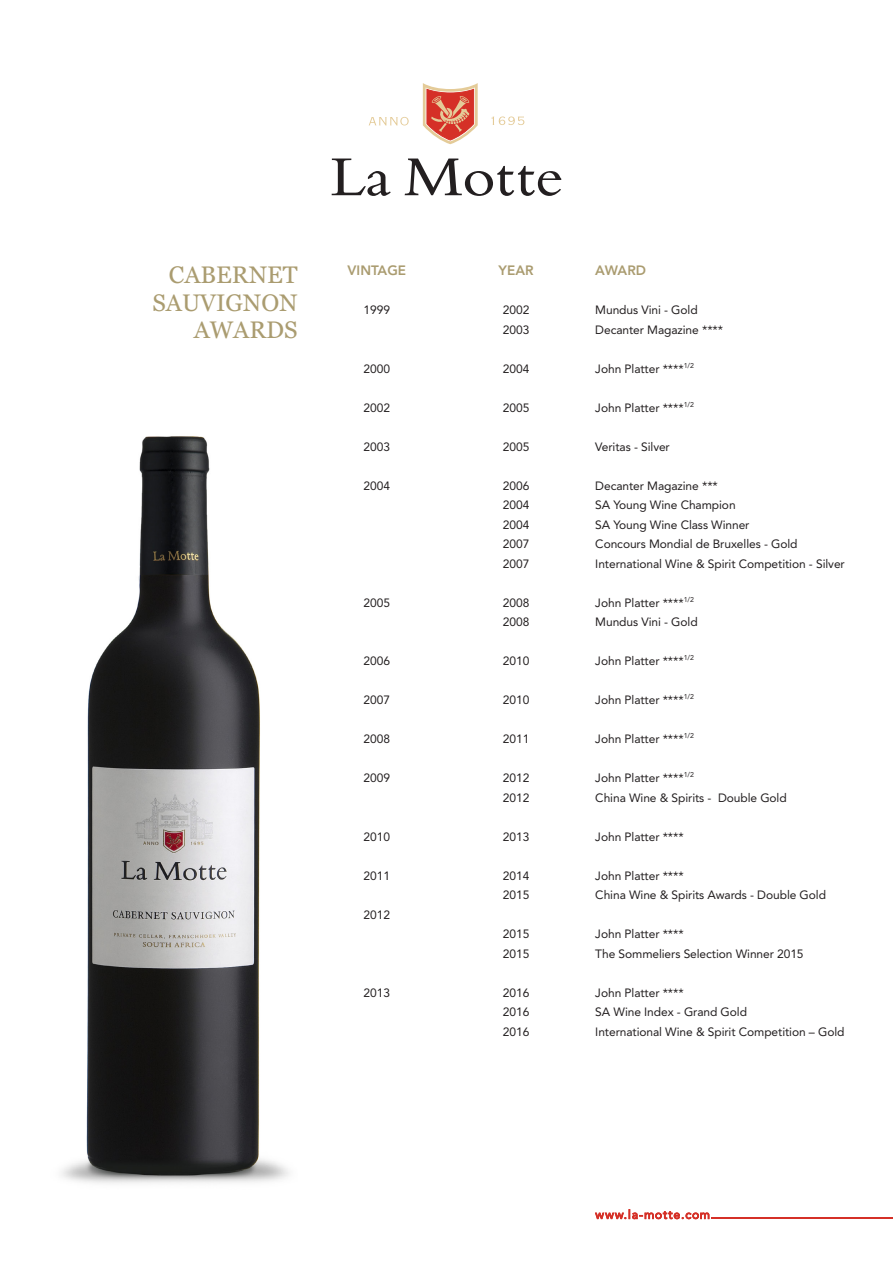
<style>
.page{position:relative;width:893px;height:1263px;background:#fff}
.page>*{position:absolute;margin:0;border:0;box-sizing:border-box;transform-origin:0 0}
.t1{font:24px/27.6px "Georgia";color:#aa9c70;text-align:right}
.t2{font:800 13.5px "Avenir LT Std";color:#aa9c70}
.t3{font:12px "Avenir LT Std";letter-spacing:-.005em;color:#231f20}
</style>
<div class="page">
<hr style="left:711px;top:1217px;width:182px;height:1px;background:#d53027">
<svg style="left:595px;top:1209px;width:114px;height:11px"></svg>
<svg style="left:332px;top:159px;width:229px;height:37px"></svg>
<svg style="left:369px;top:83px;width:155px;height:61px"></svg>
<img style="left:61px;top:436px;width:228px;height:748px">
<p class="t1" style="left:152px;top:260px;width:147px">CABERNET<br>SAUVIGNON</p>
<p class="t1" style="left:194px;top:315px;width:105px">AWARDS</p>
<p class="t2" style="left:348px;top:262px;width:60px">VINTAGE</p>
<p class="t3" style="left:364px;top:303px;width:28px">1999</p>
<p class="t3" style="left:364px;top:362px;width:28px">2000</p>
<p class="t3" style="left:364px;top:401px;width:28px">2002</p>
<p class="t3" style="left:364px;top:440px;width:28px">2003</p>
<p class="t3" style="left:364px;top:479px;width:28px">2004</p>
<p class="t3" style="left:364px;top:596px;width:28px">2005</p>
<p class="t3" style="left:364px;top:654px;width:28px">2006</p>
<p class="t3" style="left:364px;top:693px;width:28px">2007</p>
<p class="t3" style="left:364px;top:732px;width:28px">2008</p>
<p class="t3" style="left:364px;top:771px;width:28px">2009</p>
<p class="t3" style="left:364px;top:830px;width:28px">2010</p>
<p class="t3" style="left:364px;top:869px;width:28px">2011</p>
<p class="t3" style="left:364px;top:908px;width:28px">2012</p>
<p class="t3" style="left:364px;top:986px;width:28px">2013</p>
<p class="t2" style="left:499px;top:262px;width:37px">YEAR</p>
<p class="t3" style="left:503px;top:303px;width:28px">2002</p>
<p class="t3" style="left:503px;top:323px;width:28px">2003</p>
<p class="t3" style="left:503px;top:362px;width:28px">2004</p>
<p class="t3" style="left:503px;top:401px;width:28px">2005</p>
<p class="t3" style="left:503px;top:440px;width:28px">2005</p>
<p class="t3" style="left:503px;top:479px;width:28px">2006</p>
<p class="t3" style="left:503px;top:498px;width:28px">2004</p>
<p class="t3" style="left:503px;top:518px;width:28px">2004</p>
<p class="t3" style="left:503px;top:537px;width:28px">2007</p>
<p class="t3" style="left:503px;top:557px;width:28px">2007</p>
<p class="t3" style="left:503px;top:596px;width:28px">2008</p>
<p class="t3" style="left:503px;top:615px;width:28px">2008</p>
<p class="t3" style="left:503px;top:654px;width:28px">2010</p>
<p class="t3" style="left:503px;top:693px;width:28px">2010</p>
<p class="t3" style="left:503px;top:732px;width:28px">2011</p>
<p class="t3" style="left:503px;top:771px;width:28px">2012</p>
<p class="t3" style="left:503px;top:791px;width:28px">2012</p>
<p class="t3" style="left:503px;top:830px;width:28px">2013</p>
<p class="t3" style="left:503px;top:869px;width:28px">2014</p>
<p class="t3" style="left:503px;top:888px;width:28px">2015</p>
<p class="t3" style="left:503px;top:927px;width:28px">2015</p>
<p class="t3" style="left:503px;top:947px;width:28px">2015</p>
<p class="t3" style="left:503px;top:986px;width:28px">2016</p>
<p class="t3" style="left:503px;top:1005px;width:28px">2016</p>
<p class="t3" style="left:503px;top:1025px;width:28px">2016</p>
<p class="t2" style="left:595px;top:262px;width:52px">AWARD</p>
<p class="t3" style="left:595px;top:303px;width:104px">Mundus Vini - Gold</p>
<p class="t3" style="left:595px;top:323px;width:129px">Decanter Magazine ****</p>
<p class="t3" style="left:595px;top:362px;width:100px">John Platter ****<sup>1/2</sup></p>
<p class="t3" style="left:595px;top:401px;width:100px">John Platter ****<sup>1/2</sup></p>
<p class="t3" style="left:595px;top:440px;width:76px">Veritas - Silver</p>
<p class="t3" style="left:595px;top:479px;width:124px">Decanter Magazine ***</p>
<p class="t3" style="left:595px;top:498px;width:142px">SA Young Wine Champion</p>
<p class="t3" style="left:595px;top:518px;width:156px">SA Young Wine Class Winner</p>
<p class="t3" style="left:595px;top:537px;width:204px">Concours Mondial de Bruxelles - Gold</p>
<p class="t3" style="left:595px;top:557px;width:251px">International Wine &amp; Spirit Competition - Silver</p>
<p class="t3" style="left:595px;top:596px;width:100px">John Platter ****<sup>1/2</sup></p>
<p class="t3" style="left:595px;top:615px;width:104px">Mundus Vini - Gold</p>
<p class="t3" style="left:595px;top:654px;width:100px">John Platter ****<sup>1/2</sup></p>
<p class="t3" style="left:595px;top:693px;width:100px">John Platter ****<sup>1/2</sup></p>
<p class="t3" style="left:595px;top:732px;width:100px">John Platter ****<sup>1/2</sup></p>
<p class="t3" style="left:595px;top:771px;width:100px">John Platter ****<sup>1/2</sup></p>
<p class="t3" style="left:595px;top:791px;width:193px">China Wine &amp; Spirits - Double Gold</p>
<p class="t3" style="left:595px;top:830px;width:90px">John Platter ****</p>
<p class="t3" style="left:595px;top:869px;width:90px">John Platter ****</p>
<p class="t3" style="left:595px;top:888px;width:232px">China Wine &amp; Spirits Awards - Double Gold</p>
<p class="t3" style="left:595px;top:927px;width:90px">John Platter ****</p>
<p class="t3" style="left:595px;top:947px;width:210px">The Sommeliers Selection Winner 2015</p>
<p class="t3" style="left:595px;top:986px;width:90px">John Platter ****</p>
<p class="t3" style="left:595px;top:1005px;width:153px">SA Wine Index - Grand Gold</p>
<p class="t3" style="left:595px;top:1025px;width:251px">International Wine &amp; Spirit Competition – Gold</p>
</div>
